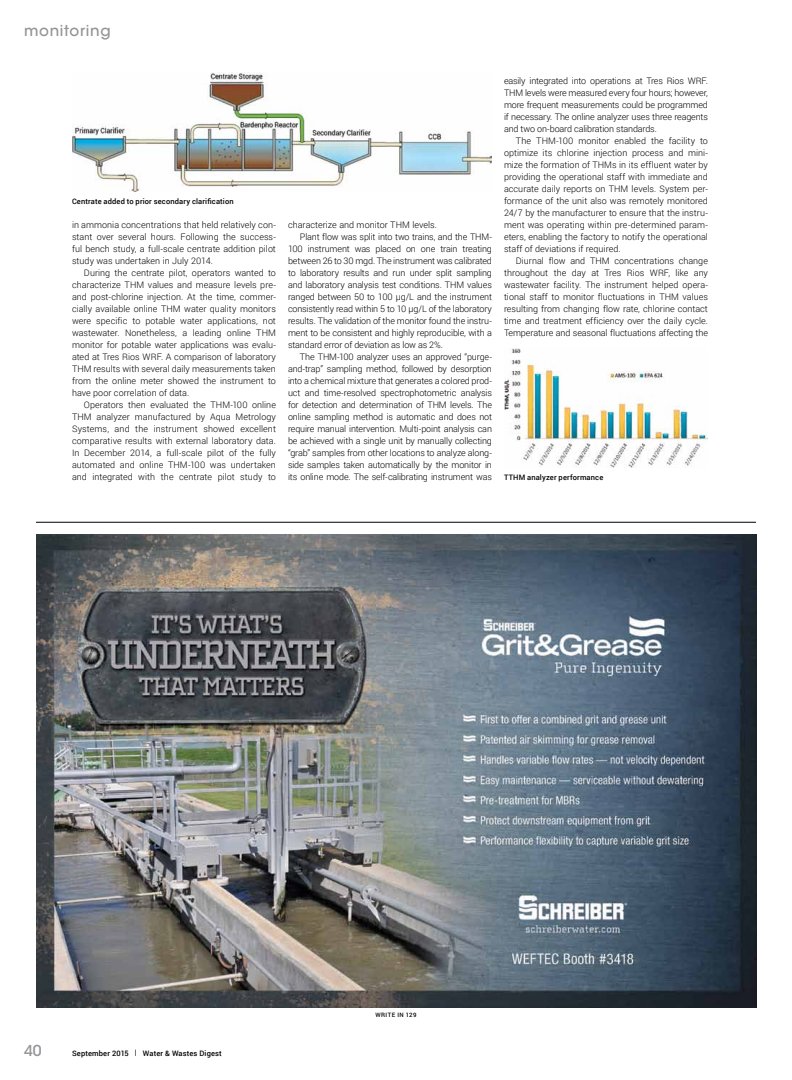
<style>
.page{position:relative;width:792px;height:1080px;background:#fff}
.page>*{position:absolute;margin:0;border:0;box-sizing:border-box;transform-origin:0 0}
.t1{font:500 15px "ITC Avant Garde Std";letter-spacing:.05em;color:#939598}
.t2{font:300 9px/12px "Roboto";letter-spacing:-.015em;color:#000;text-align:justify}
.t3{font:300 9px "Roboto";letter-spacing:.005em;color:#000}
.t4{font:500 7.5px "Roboto";letter-spacing:.02em;color:#000}
.t5{font:500 6px "Roboto";letter-spacing:.08em;color:#000}
</style>
<div class="page">
<img style="left:72px;top:72px;width:420px;height:120px">
<img style="left:36px;top:534px;width:720px;height:474px">
<hr style="left:36px;top:522px;width:720px;height:1px;background:#000">
<img style="left:504px;top:348px;width:204px;height:120px">
<h1 class="t1" style="left:24px;top:21px;width:88px">monitoring</h1>
<p class="t4" style="left:72px;top:196px;width:163px">Centrate added to prior secondary clarification</p>
<p class="t2" style="left:72px;top:218px;width:206px">in ammonia concentrations that held relatively con&shy;stant over several hours. Following the success&shy;ful bench study, a full-scale centrate addition pilot study was undertaken in July 2014.</p>
<p class="t2" style="left:72px;top:266px;width:206px;text-indent:12px">During the centrate pilot, operators wanted to characterize THM values and measure levels pre&shy;and post-chlorine injection. At the time, commer&shy;cially available online THM water quality monitors were specific to potable water applications, not wastewater. Nonetheless, a leading online THM monitor for potable water applications was evalu&shy;ated at Tres Rios WRF. A comparison of laboratory THM results with several daily measurements taken from the online meter showed the instrument to have poor correlation of data.</p>
<p class="t2" style="left:72px;top:398px;width:206px;text-indent:12px">Operators then evaluated the THM-100 online THM analyzer manufactured by Aqua Metrology Systems, and the instrument showed excellent comparative results with external laboratory data.<br>In December 2014, a full-scale pilot of the fully automated and online THM-100 was undertaken and integrated with the centrate pilot study to</p>
<p class="t3" style="left:288px;top:218px;width:150px">characterize and monitor THM levels.</p>
<p class="t2" style="left:300px;top:230px;width:193px">Plant flow was split into two trains, and the THM-</p>
<p class="t2" style="left:288px;top:242px;width:206px">100 instrument was placed on one train treating</p>
<p class="t2" style="left:288px;top:254px;width:205px">between 26 to 30 mgd. The instrument was calibrated</p>
<p class="t2" style="left:288px;top:266px;width:205px">to laboratory results and run under split sampling</p>
<p class="t2" style="left:288px;top:278px;width:205px">and laboratory analysis test conditions. THM values</p>
<p class="t2" style="left:288px;top:290px;width:206px">ranged between 50 to 100 µg/L and the instrument</p>
<p class="t2" style="left:288px;top:302px;width:205px">consistently read within 5 to 10 µg/L of the laboratory</p>
<p class="t2" style="left:288px;top:314px;width:206px">results. The validation of the monitor found the instru-</p>
<p class="t2" style="left:288px;top:326px;width:206px">ment to be consistent and highly reproducible, with a</p>
<p class="t2" style="left:288px;top:338px;width:157px">standard error of deviation as low as 2%.</p>
<p class="t2" style="left:300px;top:350px;width:194px">The THM-100 analyzer uses an approved “purge-</p>
<p class="t2" style="left:288px;top:362px;width:205px">and-trap” sampling method, followed by desorption</p>
<p class="t2" style="left:288px;top:374px;width:206px">into a chemical mixture that generates a colored prod-</p>
<p class="t2" style="left:288px;top:386px;width:206px">uct and time-resolved spectrophotometric analysis</p>
<p class="t2" style="left:288px;top:398px;width:206px">for detection and determination of THM levels. The</p>
<p class="t2" style="left:288px;top:410px;width:206px">online sampling method is automatic and does not</p>
<p class="t2" style="left:288px;top:422px;width:206px">require manual intervention. Multi-point analysis can</p>
<p class="t2" style="left:288px;top:434px;width:205px">be achieved with a single unit by manually collecting</p>
<p class="t2" style="left:288px;top:446px;width:206px">“grab” samples from other locations to analyze along-</p>
<p class="t2" style="left:288px;top:458px;width:205px">side samples taken automatically by the monitor in</p>
<p class="t2" style="left:288px;top:470px;width:205px">its online mode. The self-calibrating instrument was</p>
<p class="t2" style="left:504px;top:75px;width:206px">easily integrated into operations at Tres Rios WRF.<br>THM levels were measured every four hours; however, more frequent measurements could be programmed if necessary. The online analyzer uses three reagents and two on-board calibration standards.</p>
<p class="t2" style="left:504px;top:134px;width:206px;text-indent:12px">The THM-100 monitor enabled the facility to optimize its chlorine injection process and mini&shy;mize the formation of THMs in its effluent water by providing the operational staff with immediate and accurate daily reports on THM levels. System per&shy;formance of the unit also was remotely monitored 24/7 by the manufacturer to ensure that the instru&shy;ment was operating within pre-determined param&shy;eters, enabling the factory to notify the operational staff of deviations if required.</p>
<p class="t2" style="left:504px;top:254px;width:206px;text-indent:12px">Diurnal flow and THM concentrations change throughout the day at Tres Rios WRF, like any wastewater facility. The instrument helped opera&shy;tional staff to monitor fluctuations in THM values resulting from changing flow rate, chlorine contact time and treatment efficiency over the daily cycle.<br>Temperature and seasonal fluctuations affecting the</p>
<p class="t4" style="left:504px;top:472px;width:101px">TTHM analyzer performance</p>
<h1 class="t1" style="left:24px;top:1041px;width:19px">40</h1>
<p class="t4" style="left:72px;top:1048px;width:151px">September 2015 | Water &amp; Wastes Digest</p>
<p class="t5" style="left:375px;top:1011px;width:43px">Write in 129</p>
</div>
